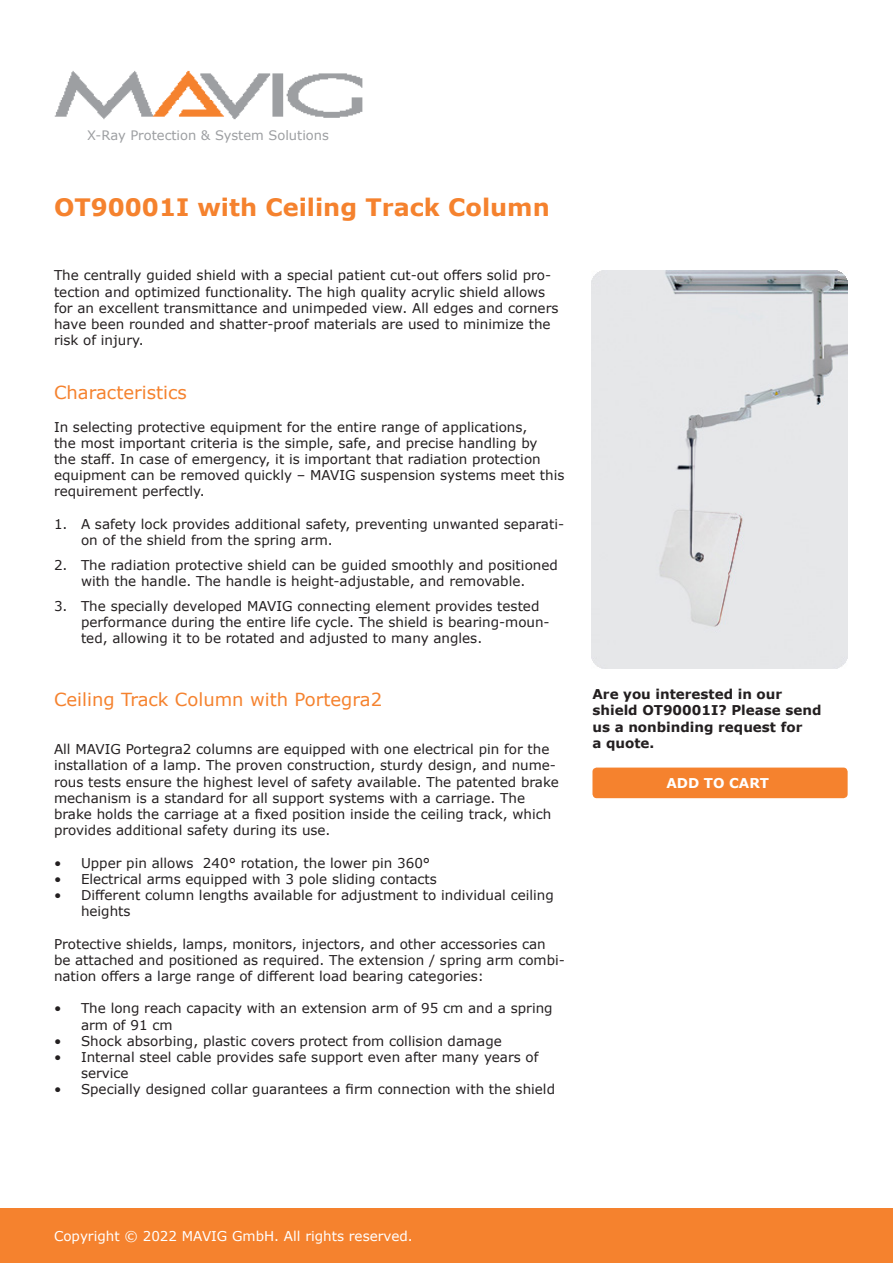
<style>
.page{position:relative;width:893px;height:1263px;background:#fff}
.page>*{position:absolute;margin:0;border:0;box-sizing:border-box;transform-origin:0 0}
.t1{font:700 24px "Verdana";color:#f5822e}
.t2{font:18px "Verdana";color:#f5822e}
.t3{font:13.5px/16.2px "Verdana";color:#231f20}
.t4{font:700 13.5px "Verdana";color:#231f20}
.t5{font:13.5px "Verdana";color:#fff}
.t6{font:700 13.5px "Verdana";color:#fff}
.t7{font:13.05px "Verdana";color:#9d9fa2}
</style>
<div class="page">
<img style="left:591px;top:270px;width:256px;height:398px">
<div style="left:0;top:1209px;width:893px;height:54px;background:#f5822e"></div>
<img style="left:54px;top:70px;width:309px;height:50px">
<div style="left:592px;top:767px;width:256px;height:31px;background:#f5822e;border-radius:4px"></div>
<p class="t7" style="left:87px;top:126px;width:243px">X-Ray Protection &amp; System Solutions</p>
<p class="t1" style="left:54px;top:190px;width:497px">OT90001I with Ceiling Track Column</p>
<p class="t3" style="left:54px;top:267px;width:506px">The centrally guided shield with a special patient cut-out offers solid pro&shy;tection and optimized functionality. The high quality acrylic shield allows for an excellent transmittance and unimpeded view. All edges and corners have been rounded and shatter-proof materials are used to minimize the risk of injury.</p>
<p class="t2" style="left:54px;top:380px;width:134px">Characteristics</p>
<p class="t3" style="left:54px;top:418px;width:512px">In selecting protective equipment for the entire range of applications,<br>the most important criteria is the simple, safe, and precise handling by<br>the staff. In case of emergency, it is important that radiation protection equipment can be removed quickly – MAVIG suspension systems meet this requirement perfectly.</p>
<p class="t3" style="left:81px;top:516px;width:485px;text-indent:-27px">1. A safety lock provides additional safety, preventing unwanted separati&shy;on of the shield from the spring arm.</p>
<p class="t3" style="left:54px;top:556px;width:505px;text-align:center">2. The radiation protective shield can be guided smoothly and positioned with the handle. The handle is height-adjustable, and removable.</p>
<p class="t3" style="left:81px;top:597px;width:470px;text-indent:-27px">3. The specially developed MAVIG connecting element provides tested performance during the entire life cycle. The shield is bearing-moun&shy;ted, allowing it to be rotated and adjusted to many angles.</p>
<p class="t2" style="left:54px;top:687px;width:330px">Ceiling Track Column with Portegra2</p>
<p class="t3" style="left:54px;top:741px;width:506px">All MAVIG Portegra2 columns are equipped with one electrical pin for the installation of a lamp. The proven construction, sturdy design, and nume&shy;rous tests ensure the highest level of safety available. The patented brake mechanism is a standard for all support systems with a carriage. The brake holds the carriage at a fixed position inside the ceiling track, which provides additional safety during its use.</p>
<p class="t3" style="left:54px;top:854px;width:378px">• Upper pin allows 240° rotation, the lower pin 360°</p>
<p class="t3" style="left:54px;top:870px;width:384px">• Electrical arms equipped with 3 pole sliding contacts</p>
<p class="t3" style="left:81px;top:887px;width:474px;text-indent:-27px">• Different column lengths available for adjustment to individual ceiling heights</p>
<p class="t3" style="left:54px;top:935px;width:512px">Protective shields, lamps, monitors, injectors, and other accessories can be attached and positioned as required. The extension / spring arm combi&shy;nation offers a large range of different load bearing categories:</p>
<p class="t3" style="left:81px;top:1000px;width:473px;text-indent:-27px">• The long reach capacity with an extension arm of 95 cm and a spring arm of 91 cm</p>
<p class="t3" style="left:54px;top:1032px;width:449px">• Shock absorbing, plastic covers protect from collision damage</p>
<p class="t3" style="left:81px;top:1049px;width:459px;text-indent:-27px">• Internal steel cable provides safe support even after many years of service</p>
<p class="t3" style="left:54px;top:1081px;width:503px">• Specially designed collar guarantees a firm connection with the shield</p>
<p class="t4" style="left:592px;top:685px;width:191px">Are you interested in our</p>
<p class="t4" style="left:592px;top:701px;width:230px">shield OT90001I? Please send</p>
<p class="t4" style="left:592px;top:717px;width:211px">us a nonbinding request for</p>
<p class="t4" style="left:592px;top:733px;width:63px">a quote.</p>
<p class="t6" style="left:666px;top:773px;width:104px">ADD TO CART</p>
<p class="t5" style="left:54px;top:1227px;width:360px">Copyright © 2022 MAVIG GmbH. All rights reserved.</p>
</div>
